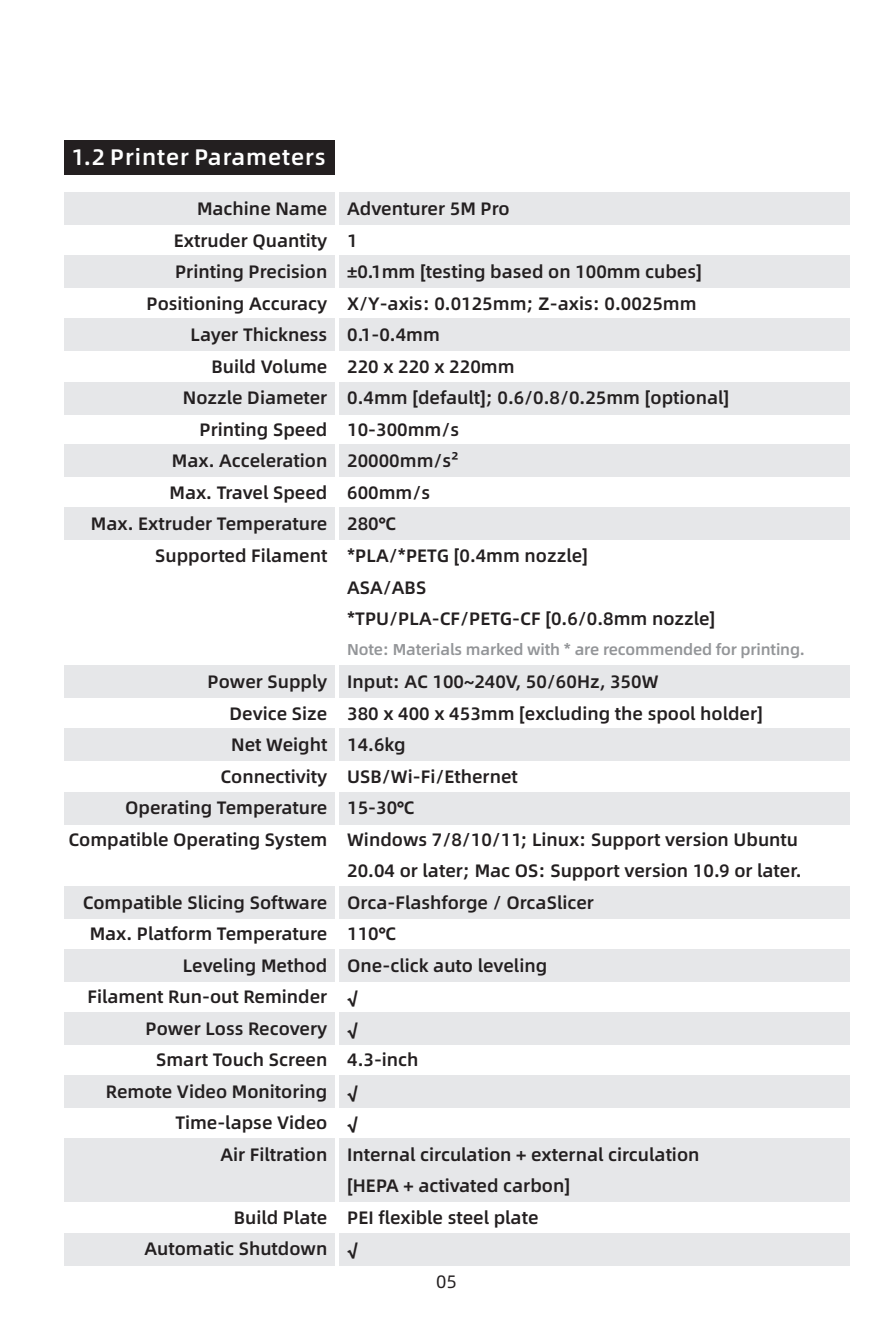
<style>
.page{position:relative;width:893px;height:1340px;background:#fff}
.page>*{position:absolute;margin:0;border:0;box-sizing:border-box;transform-origin:0 0}
.t1{font:22.5px "Alibaba Pu Hui Ti M";letter-spacing:.04em;color:#fff}
.t2{font:18px/31.5px "Alibaba Pu Hui Ti M";color:#231f20;text-align:right}
.t3{font:18px "Alibaba Pu Hui Ti R";color:#231f20}
.t4{font:15.75px "Alibaba Pu Hui Ti M";letter-spacing:-.01em;color:#939598}
</style>
<div class="page">
<div style="left:64px;top:192px;width:271px;height:32px;background:#e6e7e9"></div>
<div style="left:339px;top:192px;width:511px;height:32px;background:#e6e7e9"></div>
<div style="left:64px;top:256px;width:271px;height:32px;background:#e6e7e9"></div>
<div style="left:339px;top:256px;width:511px;height:32px;background:#e6e7e9"></div>
<div style="left:64px;top:318px;width:271px;height:32px;background:#e6e7e9"></div>
<div style="left:339px;top:318px;width:511px;height:32px;background:#e6e7e9"></div>
<div style="left:64px;top:382px;width:271px;height:33px;background:#e6e7e9"></div>
<div style="left:339px;top:382px;width:511px;height:33px;background:#e6e7e9"></div>
<div style="left:64px;top:445px;width:271px;height:32px;background:#e6e7e9"></div>
<div style="left:339px;top:445px;width:511px;height:32px;background:#e6e7e9"></div>
<div style="left:64px;top:507px;width:271px;height:32px;background:#e6e7e9"></div>
<div style="left:339px;top:507px;width:511px;height:32px;background:#e6e7e9"></div>
<div style="left:64px;top:665px;width:271px;height:32px;background:#e6e7e9"></div>
<div style="left:339px;top:665px;width:511px;height:32px;background:#e6e7e9"></div>
<div style="left:64px;top:728px;width:271px;height:33px;background:#e6e7e9"></div>
<div style="left:339px;top:728px;width:511px;height:33px;background:#e6e7e9"></div>
<div style="left:64px;top:792px;width:271px;height:32px;background:#e6e7e9"></div>
<div style="left:339px;top:792px;width:511px;height:32px;background:#e6e7e9"></div>
<div style="left:64px;top:886px;width:271px;height:33px;background:#e6e7e9"></div>
<div style="left:339px;top:886px;width:511px;height:33px;background:#e6e7e9"></div>
<div style="left:64px;top:949px;width:271px;height:32px;background:#e6e7e9"></div>
<div style="left:339px;top:949px;width:511px;height:32px;background:#e6e7e9"></div>
<div style="left:64px;top:1012px;width:271px;height:32px;background:#e6e7e9"></div>
<div style="left:339px;top:1012px;width:511px;height:32px;background:#e6e7e9"></div>
<div style="left:64px;top:1075px;width:271px;height:32px;background:#e6e7e9"></div>
<div style="left:339px;top:1075px;width:511px;height:32px;background:#e6e7e9"></div>
<div style="left:64px;top:1137px;width:271px;height:64px;background:#e6e7e9"></div>
<div style="left:339px;top:1137px;width:511px;height:64px;background:#e6e7e9"></div>
<div style="left:64px;top:1233px;width:271px;height:32px;background:#e6e7e9"></div>
<div style="left:339px;top:1233px;width:511px;height:32px;background:#e6e7e9"></div>
<div style="left:64px;top:140px;width:271px;height:35px;background:#231f20"></div>
<p class="t1" style="left:71px;top:140px;width:256px">1.2 Printer Parameters</p>
<p class="t2" style="left:91px;top:192px;width:238px">Machine Name<br>Extruder Quantity<br>Printing Precision<br>Positioning Accuracy<br>Layer Thickness<br>Build Volume<br>Nozzle Diameter<br>Printing Speed<br>Max. Acceleration<br>Max. Travel Speed<br>Max. Extruder Temperature<br>Supported Filament</p>
<p class="t2" style="left:68px;top:665px;width:260px">Power Supply<br>Device Size<br>Net Weight<br>Connectivity<br>Operating Temperature<br>Compatible Operating System</p>
<p class="t2" style="left:83px;top:885px;width:246px">Compatible Slicing Software<br>Max. Platform Temperature<br>Leveling Method<br>Filament Run-out Reminder<br>Power Loss Recovery<br>Smart Touch Screen<br>Remote Video Monitoring<br>Time-lapse Video<br>Air Filtration</p>
<p class="t2" style="left:144px;top:1200px;width:184px">Build Plate<br>Automatic Shutdown</p>
<p class="t2" style="left:347px;top:192px;width:383px;text-align:left">Adventurer 5M Pro<br>1<br>±0.1mm [testing based on 100mm cubes]<br>X/Y-axis: 0.0125mm; Z-axis: 0.0025mm<br>0.1-0.4mm<br>220 x 220 x 220mm<br>0.4mm [default]; 0.6/0.8/0.25mm [optional]<br>10-300mm/s<br>20000mm/s²<br>600mm/s<br>280℃<br>*PLA/*PETG [0.4mm nozzle]<br>ASA/ABS<br>*TPU/PLA-CF/PETG-CF [0.6/0.8mm nozzle]</p>
<p class="t4" style="left:347px;top:637px;width:459px">Note: Materials marked with * are recommended for printing.</p>
<p class="t2" style="left:347px;top:665px;width:456px;text-align:left">Input: AC 100~240V, 50/60Hz, 350W<br>380 x 400 x 453mm [excluding the spool holder]<br>14.6kg<br>USB/Wi-Fi/Ethernet<br>15-30℃<br>Windows 7/8/10/11; Linux: Support version Ubuntu<br>20.04 or later; Mac OS: Support version 10.9 or later.<br>Orca-Flashforge / OrcaSlicer<br>110℃<br>One-click auto leveling<br>√<br>√<br>4.3-inch<br>√<br>√<br>Internal circulation + external circulation<br>[HEPA + activated carbon]<br>PEI flexible steel plate<br>√</p>
<p class="t3" style="left:436px;top:1270px;width:22px">05</p>
</div>
